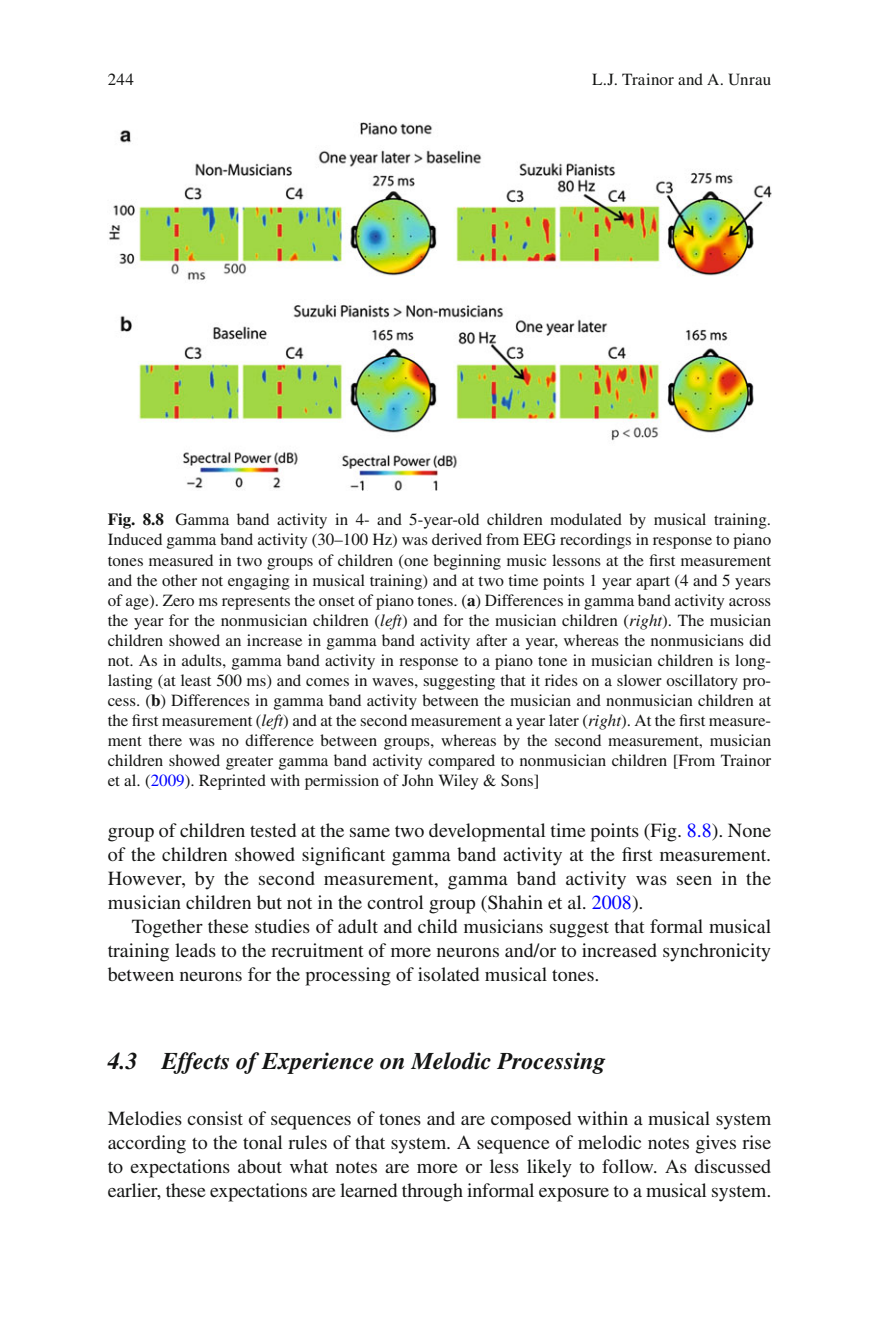
<style>
.page{position:relative;width:879px;height:1333px;background:#fff}
.page>*{position:absolute;margin:0;border:0;box-sizing:border-box;transform-origin:0 0}
.t1{font:italic 700 24px "Times";color:#131413}
.t2{font:20px/24px "Times";color:#131413;text-align:justify}
.t3{font:17px/20px "Times";color:#131413;text-align:justify}
.s1{font-weight:700}
.s2{font-style:italic}
.s3{color:#00f}
</style>
<div class="page">
<img style="left:109px;top:122px;width:662px;height:368px">
<p class="t3" style="left:108px;top:71px;width:28px">244</p>
<p class="t3" style="left:592px;top:71px;width:180px">L.J. Trainor and A. Unrau</p>
<p class="t3" style="left:108px;top:511px;width:665px"><span class="s1">Fig. 8.8</span> Gamma band activity in 4- and 5-year-old children modulated by musical training.<br>Induced gamma band activity (30–100 Hz) was derived from EEG recordings in response to piano tones measured in two groups of children (one beginning music lessons at the first measurement and the other not engaging in musical training) and at two time points 1 year apart (4 and 5 years of age). Zero ms represents the onset of piano tones. ( <span class="s1">a</span> ) Differences in gamma band activity across the year for the nonmusician children ( <span class="s2">left</span> ) and for the musician children ( <span class="s2">right</span> ). The musician children showed an increase in gamma band activity after a year, whereas the nonmusicians did not. As in adults, gamma band activity in response to a piano tone in musician children is long&shy;lasting (at least 500 ms) and comes in waves, suggesting that it rides on a slower oscillatory pro&shy;cess. ( <span class="s1">b</span> ) Differences in gamma band activity between the musician and nonmusician children at the first measurement ( <span class="s2">left</span> ) and at the second measurement a year later ( <span class="s2">right</span> ). At the first measure&shy;ment there was no difference between groups, whereas by the second measurement, musician children showed greater gamma band activity compared to nonmusician children [From Trainor et al. ( <span class="s3">2009</span> ) . Reprinted with permission of John Wiley &amp; Sons]</p>
<p class="t2" style="left:108px;top:820px;width:665px">group of children tested at the same two developmental time points (Fig. <span class="s3">8.8</span> ). None of the children showed significant gamma band activity at the first measurement.<br>However, by the second measurement, gamma band activity was seen in the musician children but not in the control group (Shahin et al. <span class="s3">2008</span> ) .</p>
<p class="t2" style="left:108px;top:916px;width:665px;text-indent:24px">Together these studies of adult and child musicians suggest that formal musical training leads to the recruitment of more neurons and/or to increased synchronicity between neurons for the processing of isolated musical tones.</p>
<h1 class="t1" style="left:108px;top:1052px;width:499px">4.3 Effects of Experience on Melodic Processing</h1>
<p class="t2" style="left:108px;top:1108px;width:665px">Melodies consist of sequences of tones and are composed within a musical system according to the tonal rules of that system. A sequence of melodic notes gives rise to expectations about what notes are more or less likely to follow. As discussed earlier, these expectations are learned through informal exposure to a musical system.</p>
</div>
